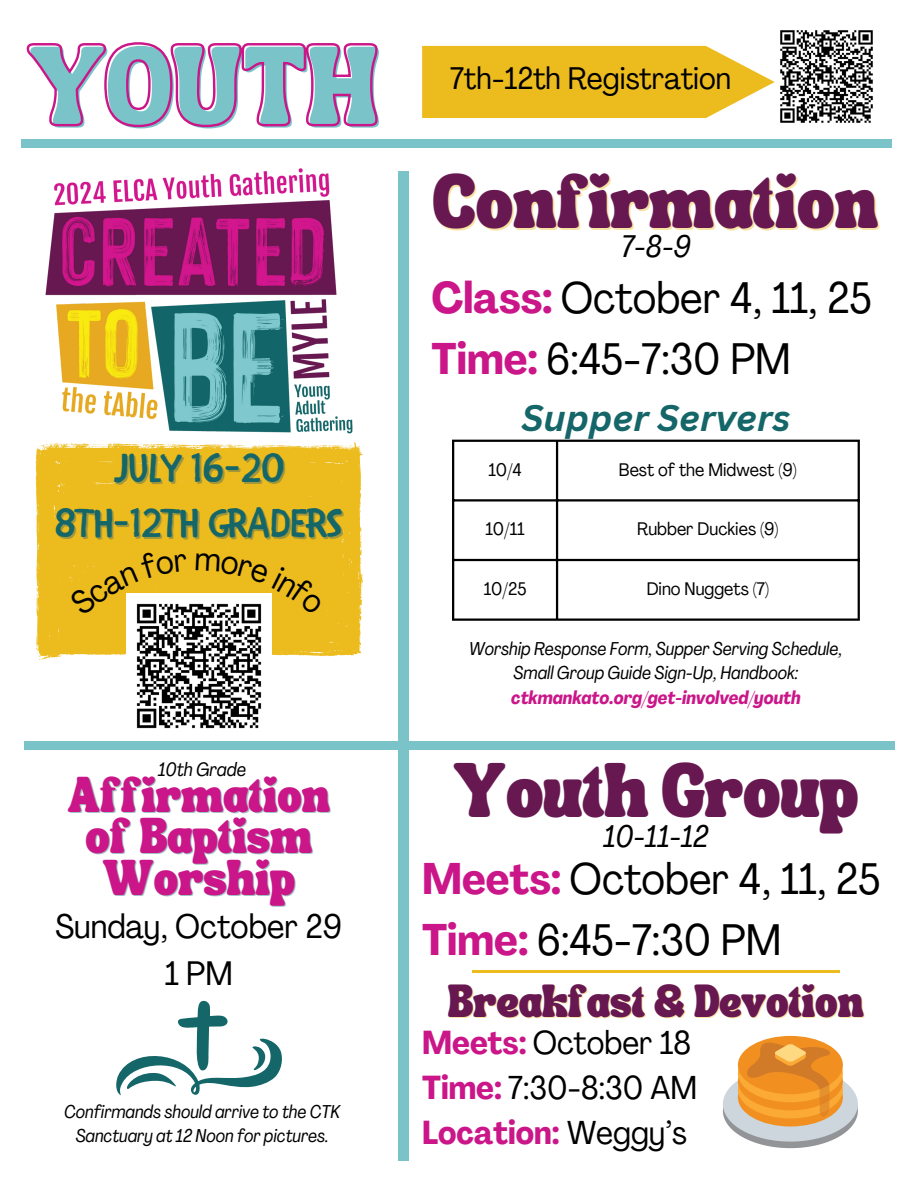
<style>
.page{position:relative;width:918px;height:1188px;background:#fff}
.page>*{position:absolute;margin:0;border:0;box-sizing:border-box;transform-origin:0 0}
.t1{font:56.1px "TANSONGBIRD";color:#7ac4c9}
.t2{font:condensed 43.65px "Agrandir";color:#000}
.t3{font:40.2px "CHILDRENONE";color:#156669}
.t4{font:37.5px "TANSONGBIRD";color:#681850}
.t5{font:italic 700 36px "Canva Sans";color:#156669}
.t6{font:condensed 33.6px "Agrandir";color:#000}
.t7{font:condensed 32.7px "Agrandir";color:#000}
.t8{font:700 condensed 32.7px "Agrandir";color:#ca1688}
.t9{font:condensed 30.9px "Agrandir";color:#000}
.t10{font:italic condensed 30.9px "Agrandir";color:#000}
.t11{font:24.45px "TANSONGBIRD";color:#ca1688}
.t12{font:22.65px "TANSONGBIRD";color:#681850}
.t13{font:italic condensed 19.2px "Agrandir";color:#000}
.t14{font:italic condensed 18.3px/24.8px "Agrandir";color:#000;text-align:center}
.t15{font:italic 700 condensed 18.3px "Agrandir";color:#ca1688}
.t16{font:condensed 18px "Agrandir";color:#000}
.s1{font-weight:700;color:#ca1688}
.s2{font-weight:400;color:#000}
</style>
<div class="page">
<div style="left:22px;top:139px;width:870px;height:9px;background:#7ac4c9"></div>
<img style="left:780px;top:30px;width:93px;height:93px">
<svg style="left:422px;top:46px;width:353px;height:72px;background:#edc234"></svg>
<div style="left:399px;top:172px;width:10px;height:989px;background:#7ac4c9"></div>
<hr style="left:452px;top:442px;width:2px;height:177px;background:#000">
<hr style="left:556px;top:442px;width:2px;height:177px;background:#000">
<hr style="left:858px;top:442px;width:2px;height:177px;background:#000">
<hr style="left:452px;top:440px;width:408px;height:2px;background:#000">
<hr style="left:452px;top:499px;width:408px;height:3px;background:#000">
<hr style="left:452px;top:559px;width:408px;height:2px;background:#000">
<hr style="left:452px;top:619px;width:408px;height:2px;background:#000">
<div style="left:24px;top:741px;width:870px;height:9px;background:#7ac4c9"></div>
<svg style="left:116px;top:1000px;width:166px;height:96px"></svg>
<svg style="left:472px;top:970px;width:367px;height:3px"></svg>
<div style="left:738px;top:1036px;width:105px;height:58px;background:#f19020;border-radius:50%"></div>
<svg style="left:723px;top:1040px;width:135px;height:108px"></svg>
<svg style="left:26px;top:42px;width:352px;height:86px"></svg>
<img style="left:45px;top:168px;width:308px;height:266px">
<svg style="left:36px;top:442px;width:327px;height:218px;background:#edc02c"></svg>
<img style="left:126px;top:594px;width:145px;height:135px">
<svg style="left:68px;top:551px;width:119px;height:65px;background:#e4bd3c"></svg>
<svg style="left:196px;top:553px;width:127px;height:63px;background:#e2bd41"></svg>
<p class="t1" style="left:29px;top:75px;width:352px">YOUTH</p>
<p class="t3" style="left:113px;top:433px;width:173px">JULY 16-20</p>
<p class="t3" style="left:55px;top:488px;width:289px">8TH-12TH GRADERS</p>
<p class="t13" style="left:158px;top:761px;width:90px">10th Grade</p>
<p class="t11" style="left:68px;top:789px;width:264px">Affirmation</p>
<p class="t11" style="left:85px;top:831px;width:229px">of Baptism</p>
<p class="t11" style="left:102px;top:872px;width:195px">Worship</p>
<p class="t6" style="left:55px;top:913px;width:288px">Sunday, October 29</p>
<p class="t6" style="left:165px;top:959px;width:69px">1 PM</p>
<p class="t14" style="left:64px;top:1101px;width:278px">Confirmands should arrive to the CTK<br>Sanctuary at 12 Noon for pictures.</p>
<p class="t9" style="left:450px;top:66px;width:282px">7th-12th Registration</p>
<p class="t4" style="left:434px;top:193px;width:446px">Confirmation</p>
<p class="t10" style="left:621px;top:233px;width:71px">7-8-9</p>
<p class="t2" style="left:432px;top:280px;width:442px"><span class="s1">Class:</span> October 4, 11, 25</p>
<p class="t2" style="left:432px;top:341px;width:361px"><span class="s1">Time:</span> 6:45-7:30 PM</p>
<p class="t5" style="left:521px;top:392px;width:270px">Supper Servers</p>
<p class="t16" style="left:488px;top:462px;width:35px">10/4</p>
<p class="t16" style="left:619px;top:462px;width:179px">Best of the Midwest (9)</p>
<p class="t16" style="left:485px;top:522px;width:41px">10/11</p>
<p class="t16" style="left:637px;top:522px;width:143px">Rubber Duckies (9)</p>
<p class="t16" style="left:484px;top:581px;width:44px">10/25</p>
<p class="t16" style="left:647px;top:581px;width:124px">Dino Nuggets (7)</p>
<p class="t14" style="left:469px;top:638px;width:375px">Worship Response Form, Supper Serving Schedule,<br>Small Group Guide Sign-Up, Handbook:</p>
<p class="t15" style="left:511px;top:690px;width:291px">ctkmankato.org/get-involved/youth</p>
<p class="t4" style="left:453px;top:782px;width:407px">Youth Group</p>
<p class="t2" style="left:422px;top:861px;width:460px"><span class="s1">Meets:</span> October 4, 11, 25</p>
<p class="t2" style="left:422px;top:922px;width:361px"><span class="s1">Time:</span> 6:45-7:30 PM</p>
<p class="t10" style="left:603px;top:824px;width:107px">10-11-12</p>
<p class="t12" style="left:448px;top:996px;width:418px">Breakfast &amp; Devotion</p>
<p class="t7" style="left:422px;top:1029px;width:270px"><span class="s1">Meets:</span> October 18</p>
<p class="t7" style="left:422px;top:1074px;width:276px"><span class="s1">Time:</span> 7:30-8:30 AM</p>
<p class="t8" style="left:422px;top:1119px;width:266px">Location: <span class="s2">Weggy’s</span></p>
</div>
